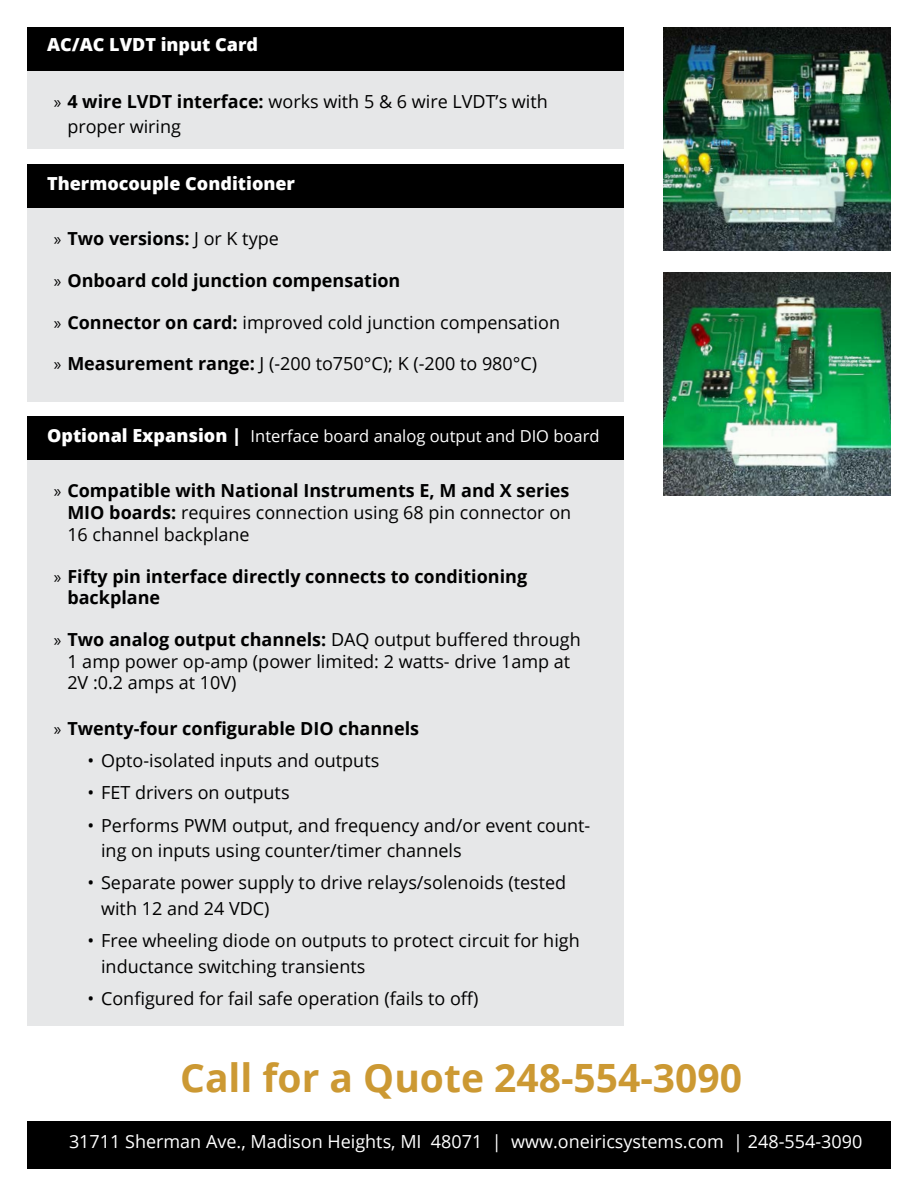
<style>
.page{position:relative;width:918px;height:1188px;background:#fff}
.page>*{position:absolute;margin:0;border:0;box-sizing:border-box;transform-origin:0 0}
.t1{font:700 39px "Open Sans";color:#c93}
.t2{font:18px/25.5px "Open Sans";color:#000}
.t3{font:700 18px/21.6px "Open Sans";color:#000}
.t4{font:18px "Open Sans";color:#fff}
.t5{font:800 18px "Open Sans";color:#fff}
.t6{font:16.5px "Open Sans";color:#fff}
.s1{font-family:"Myriad Pro"}
.s2{font-weight:700}
.s3{font-family:"Myriad Pro";font-weight:400}
.s4{font-weight:400}
.s5{font-weight:800;font-size:18px}
</style>
<div class="page">
<div style="left:27px;top:1121px;width:864px;height:48px;background:#000"></div>
<div style="left:27px;top:27px;width:596px;height:122px;background:#e6e7e8"></div>
<div style="left:27px;top:164px;width:596px;height:237px;background:#e6e7e8"></div>
<div style="left:27px;top:417px;width:596px;height:609px;background:#e6e7e8"></div>
<div style="left:27px;top:27px;width:596px;height:43px;background:#000"></div>
<div style="left:27px;top:164px;width:596px;height:43px;background:#000"></div>
<div style="left:27px;top:417px;width:596px;height:43px;background:#000"></div>
<img style="left:664px;top:27px;width:227px;height:224px">
<img style="left:664px;top:272px;width:227px;height:224px">
<p class="t5" style="left:47px;top:31px;width:213px">AC/AC LVDT input Card</p>
<p class="t2" style="left:67px;top:88px;width:482px;text-indent:-14px"><span class="s1">»</span> <span class="s2">4 wire LVDT interface:</span> works with 5 &amp; 6 wire LVDT’s with proper wiring</p>
<p class="t5" style="left:47px;top:170px;width:250px">Thermocouple Conditioner</p>
<p class="t3" style="left:54px;top:227px;width:227px"><span class="s3">»</span> Two versions: <span class="s4">J or K type</span></p>
<p class="t3" style="left:54px;top:269px;width:348px"><span class="s3">»</span> Onboard cold junction compensation</p>
<p class="t2" style="left:54px;top:309px;width:508px"><span class="s1">»</span> <span class="s2">Connector on card:</span> improved cold junction compensation</p>
<p class="t2" style="left:54px;top:351px;width:485px"><span class="s1">»</span> <span class="s2">Measurement range:</span> J (-200 to750°C); K (-200 to 980°C)</p>
<p class="t6" style="left:47px;top:425px;width:554px"><span class="s5">Optional Expansion |</span> Interface board analog output and DIO board</p>
<p class="t2" style="left:67px;top:480px;width:505px;line-height:21.6px;text-align:justify;text-indent:-13px"><span class="s1">»</span> <span class="s2">Compatible with National Instruments E, M and X series MIO boards:</span> requires connection using 68 pin connector on 16 channel backplane</p>
<p class="t3" style="left:67px;top:565px;width:461px;text-indent:-13px"><span class="s3">»</span> Fifty pin interface directly connects to conditioning backplane</p>
<p class="t2" style="left:67px;top:628px;width:515px;line-height:21.6px;text-indent:-14px"><span class="s1">»</span> <span class="s2">Two analog output channels:</span> DAQ output buffered through<br>1 amp power op-amp (power limited: 2 watts- drive 1amp at<br>2V :0.2 amps at 10V)</p>
<p class="t3" style="left:54px;top:717px;width:367px"><span class="s3">»</span> Twenty-four configurable DIO channels</p>
<p class="t2" style="left:88px;top:747px;width:293px">• Opto-isolated inputs and outputs</p>
<p class="t2" style="left:88px;top:780px;width:203px">• FET drivers on outputs</p>
<p class="t2" style="left:101px;top:812px;width:491px;text-indent:-13px">• Performs PWM output, and frequency and/or event count&shy;ing on inputs using counter/timer channels</p>
<p class="t2" style="left:101px;top:870px;width:467px;text-indent:-13px">• Separate power supply to drive relays/solenoids (tested with 12 and 24 VDC)</p>
<p class="t2" style="left:101px;top:927px;width:480px;text-indent:-13px">• Free wheeling diode on outputs to protect circuit for high inductance switching transients</p>
<p class="t2" style="left:88px;top:985px;width:392px">• Configured for fail safe operation (fails to off)</p>
<h1 class="t1" style="left:180px;top:1050px;width:563px">Call for a Quote 248-554-3090</h1>
<p class="t4" style="left:69px;top:1129px;width:795px">31711 Sherman Ave., Madison Heights, MI 48071 | www.oneiricsystems.com | 248-554-3090</p>
</div>
